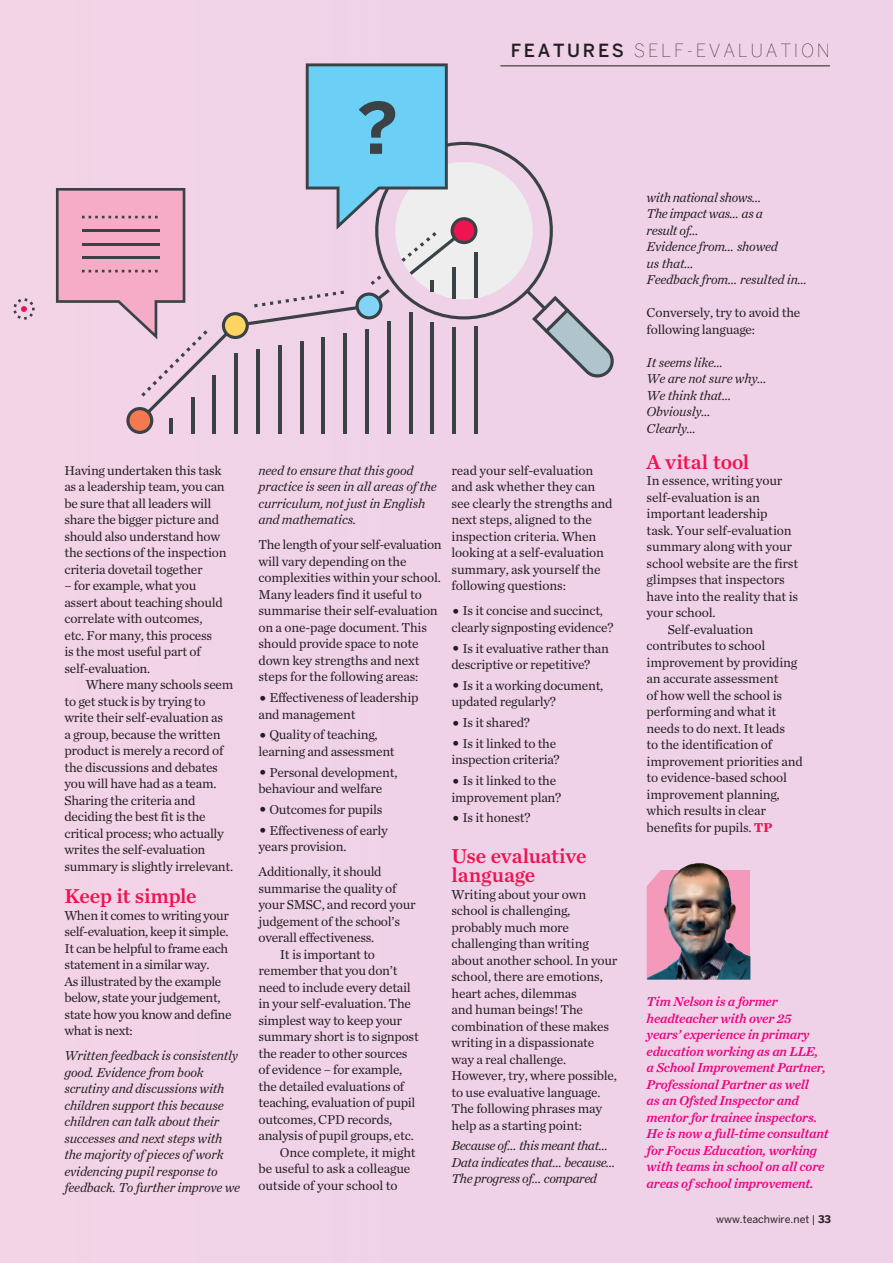
<style>
.page{position:relative;width:893px;height:1263px;background:#f0d2e8}
.page>*{position:absolute;margin:0;border:0;box-sizing:border-box;transform-origin:0 0}
.t1{font:700 70.05px "Benton Sans";color:#3a4246}
.t2{font:21px/19.5px "Chronicle Text G1 Semi";letter-spacing:-.01em;color:#ed1450}
.t3{font:100 18px "Benton Sans";letter-spacing:.15em;color:#231f20}
.t4{font:13.5px/16.5px "Chronicle Text G1";letter-spacing:-.02em;color:#231f20}
.t5{font:italic 13.5px/16.5px "Chronicle Text G1";letter-spacing:-.015em;color:#231f20}
.t6{font:italic 13.5px/16.5px "Chronicle Text G1 Semi";letter-spacing:-.015em;color:#ed0280}
.t7{font:10.5px "Benton Sans";color:#231f20}
.s1{font-weight:500}
.s2{font-size:18px}
.s3{font-weight:700;color:#ed1450}
.s4{font-weight:700}
</style>
<div class="page">
<hr style="left:500px;top:65px;width:330px;height:1px;background:#231f20">
<svg style="left:13px;top:298px;width:22px;height:22px"></svg>
<svg style="left:56px;top:63px;width:558px;height:371px"></svg>
<img style="left:647px;top:863px;width:103px;height:117px">
<p class="t3" style="left:511px;top:40px;width:321px"><span class="s1">FEATURES</span> SELF-EVALUATION</p>
<p class="t1" style="left:356px;top:87px;width:43px">?</p>
<p class="t4" style="left:64px;top:461px;width:164px">Having undertaken this task as a leadership team, you can be sure that all leaders will share the bigger picture and should also understand how the sections of the inspection criteria dovetail together</p>
<p class="t4" style="left:64px;top:577px;width:133px">– for example, what you</p>
<p class="t4" style="left:64px;top:593px;width:160px">assert about teaching should</p>
<p class="t4" style="left:64px;top:610px;width:139px">correlate with outcomes,</p>
<p class="t4" style="left:64px;top:626px;width:149px">etc. For many, this process</p>
<p class="t4" style="left:64px;top:643px;width:138px">is the most useful part of</p>
<p class="t4" style="left:64px;top:659px;width:87px">self-evaluation.</p>
<p class="t4" style="left:86px;top:676px;width:149px">Where many schools seem</p>
<p class="t4" style="left:64px;top:692px;width:143px">to get stuck is by trying to</p>
<p class="t4" style="left:64px;top:709px;width:160px">write their self-evaluation as</p>
<p class="t4" style="left:64px;top:725px;width:158px">a group, because the written</p>
<p class="t4" style="left:64px;top:742px;width:160px">product is merely a record of</p>
<p class="t4" style="left:64px;top:758px;width:155px">the discussions and debates</p>
<p class="t4" style="left:64px;top:775px;width:154px">you will have had as a team.</p>
<p class="t4" style="left:64px;top:791px;width:132px">Sharing the criteria and</p>
<p class="t4" style="left:64px;top:808px;width:143px">deciding the best fit is the</p>
<p class="t4" style="left:64px;top:824px;width:161px">critical process; who actually</p>
<p class="t4" style="left:64px;top:841px;width:142px">writes the self-evaluation</p>
<p class="t4" style="left:64px;top:857px;width:170px">summary is slightly irrelevant.</p>
<p class="t2" style="left:64px;top:885px;width:134px">Keep it simple</p>
<p class="t4" style="left:64px;top:906px;width:169px">When it comes to writing your self-evaluation, keep it simple.<br>It can be helpful to frame each statement in a similar way.<br>As illustrated by the example below, state your judgement, state how you know and define what is next:</p>
<p class="t5" style="left:64px;top:1047px;width:177px">Written feedback is consistently good. Evidence from book scrutiny and discussions with children support this because children can talk about their successes and next steps with the majority of pieces of work evidencing pupil response to feedback. To further improve we</p>
<p class="t5" style="left:258px;top:461px;width:180px">need to ensure that this good practice is seen in all areas of the curriculum, not just in English and mathematics.</p>
<p class="t4" style="left:258px;top:536px;width:185px">The length of your self-evaluation will vary depending on the complexities within your school.<br>Many leaders find it useful to summarise their self-evaluation on a one-page document. This should provide space to note down key strengths and next steps for the following areas:</p>
<p class="t4" style="left:258px;top:689px;width:161px"><span class="s2">•</span> Effectiveness of leadership and management</p>
<p class="t4" style="left:258px;top:726px;width:138px"><span class="s2">•</span> Quality of teaching, learning and assessment</p>
<p class="t4" style="left:258px;top:763px;width:140px"><span class="s2">•</span> Personal development, behaviour and welfare</p>
<p class="t4" style="left:258px;top:800px;width:125px"><span class="s2">•</span> Outcomes for pupils</p>
<p class="t4" style="left:258px;top:821px;width:131px"><span class="s2">•</span> Effectiveness of early years provision.</p>
<p class="t4" style="left:258px;top:863px;width:125px">Additionally, it should</p>
<p class="t4" style="left:258px;top:879px;width:139px">summarise the quality of</p>
<p class="t4" style="left:258px;top:896px;width:159px">your SMSC, and record your</p>
<p class="t4" style="left:258px;top:912px;width:143px">judgement of the school’s</p>
<p class="t4" style="left:258px;top:929px;width:117px">overall effectiveness.</p>
<p class="t4" style="left:280px;top:945px;width:97px">It is important to</p>
<p class="t4" style="left:258px;top:962px;width:141px">remember that you don’t</p>
<p class="t4" style="left:258px;top:978px;width:154px">need to include every detail</p>
<p class="t4" style="left:258px;top:995px;width:154px">in your self-evaluation. The</p>
<p class="t4" style="left:258px;top:1011px;width:145px">simplest way to keep your</p>
<p class="t4" style="left:258px;top:1028px;width:162px">summary short is to signpost</p>
<p class="t4" style="left:258px;top:1044px;width:151px">the reader to other sources</p>
<p class="t4" style="left:258px;top:1061px;width:145px">of evidence – for example,</p>
<p class="t4" style="left:258px;top:1077px;width:147px">the detailed evaluations of</p>
<p class="t4" style="left:258px;top:1094px;width:158px">teaching, evaluation of pupil</p>
<p class="t4" style="left:258px;top:1110px;width:135px">outcomes, CPD records,</p>
<p class="t4" style="left:258px;top:1127px;width:157px">analysis of pupil groups, etc.</p>
<p class="t4" style="left:280px;top:1143px;width:137px">Once complete, it might</p>
<p class="t4" style="left:258px;top:1160px;width:153px">be useful to ask a colleague</p>
<p class="t4" style="left:258px;top:1176px;width:141px">outside of your school to</p>
<p class="t4" style="left:451px;top:461px;width:162px">read your self-evaluation and ask whether they can see clearly the strengths and next steps, aligned to the inspection criteria. When looking at a self-evaluation summary, ask yourself the following questions:</p>
<p class="t4" style="left:451px;top:602px;width:163px"><span class="s2">•</span> Is it concise and succinct, clearly signposting evidence?</p>
<p class="t4" style="left:451px;top:639px;width:159px"><span class="s2">•</span> Is it evaluative rather than descriptive or repetitive?</p>
<p class="t4" style="left:451px;top:676px;width:153px"><span class="s2">•</span> Is it a working document, updated regularly?</p>
<p class="t4" style="left:451px;top:714px;width:80px"><span class="s2">•</span> Is it shared?</p>
<p class="t4" style="left:451px;top:734px;width:110px"><span class="s2">•</span> Is it linked to the inspection criteria?</p>
<p class="t4" style="left:451px;top:772px;width:111px"><span class="s2">•</span> Is it linked to the improvement plan?</p>
<p class="t4" style="left:451px;top:809px;width:80px"><span class="s2">•</span> Is it honest?</p>
<p class="t2" style="left:451px;top:845px;width:136px">Use evaluative language</p>
<p class="t4" style="left:451px;top:885px;width:167px">Writing about your own school is challenging, probably much more challenging than writing about another school. In your school, there are emotions, heart aches, dilemmas<br>and human beings! The combination of these makes writing in a dispassionate way a real challenge.<br>However, try, where possible, to use evaluative language.<br>The following phrases may help as a starting point:</p>
<p class="t5" style="left:451px;top:1137px;width:166px">Because of… this meant that…<br>Data indicates that… because…<br>The progress of… compared</p>
<p class="t5" style="left:646px;top:188px;width:162px">with national shows…<br>The impact was… as a<br>result of…<br>Evidence from… showed<br>us that…<br>Feedback from… resulted in…</p>
<p class="t4" style="left:646px;top:304px;width:155px">Conversely, try to avoid the following language:</p>
<p class="t5" style="left:646px;top:353px;width:122px">It seems like…<br>We are not sure why…<br>We think that…<br>Obviously…<br>Clearly…</p>
<p class="t2" style="left:646px;top:451px;width:104px">A vital tool</p>
<p class="t4" style="left:646px;top:472px;width:137px">In essence, writing your</p>
<p class="t4" style="left:646px;top:488px;width:115px">self-evaluation is an</p>
<p class="t4" style="left:646px;top:505px;width:122px">important leadership</p>
<p class="t4" style="left:646px;top:521px;width:147px">task. Your self-evaluation</p>
<p class="t4" style="left:646px;top:538px;width:147px">summary along with your</p>
<p class="t4" style="left:646px;top:554px;width:153px">school website are the first</p>
<p class="t4" style="left:646px;top:571px;width:140px">glimpses that inspectors</p>
<p class="t4" style="left:646px;top:587px;width:153px">have into the reality that is</p>
<p class="t4" style="left:646px;top:604px;width:71px">your school.</p>
<p class="t4" style="left:668px;top:620px;width:87px">Self-evaluation</p>
<p class="t4" style="left:646px;top:637px;width:120px">contributes to school</p>
<p class="t4" style="left:646px;top:653px;width:152px">improvement by providing</p>
<p class="t4" style="left:646px;top:670px;width:133px">an accurate assessment</p>
<p class="t4" style="left:646px;top:686px;width:137px">of how well the school is</p>
<p class="t4" style="left:646px;top:703px;width:131px">performing and what it</p>
<p class="t4" style="left:646px;top:719px;width:140px">needs to do next. It leads</p>
<p class="t4" style="left:646px;top:736px;width:127px">to the identification of</p>
<p class="t4" style="left:646px;top:752px;width:158px">improvement priorities and</p>
<p class="t4" style="left:646px;top:769px;width:142px">to evidence-based school</p>
<p class="t4" style="left:646px;top:785px;width:135px">improvement planning,</p>
<p class="t4" style="left:646px;top:802px;width:121px">which results in clear</p>
<p class="t4" style="left:646px;top:818px;width:127px">benefits for pupils. <span class="s3">TP</span></p>
<p class="t6" style="left:646px;top:992px;width:184px">Tim Nelson is a former headteacher with over 25 years’ experience in primary education working as an LLE, a School Improvement Partner,<br>Professional Partner as well<br>as an Ofsted Inspector and mentor for trainee inspectors.<br>He is now a full-time consultant for Focus Education, working with teams in school on all core areas of school improvement.</p>
<p class="t7" style="left:716px;top:1213px;width:116px">www.teachwire.net | <span class="s4">33</span></p>
</div>
